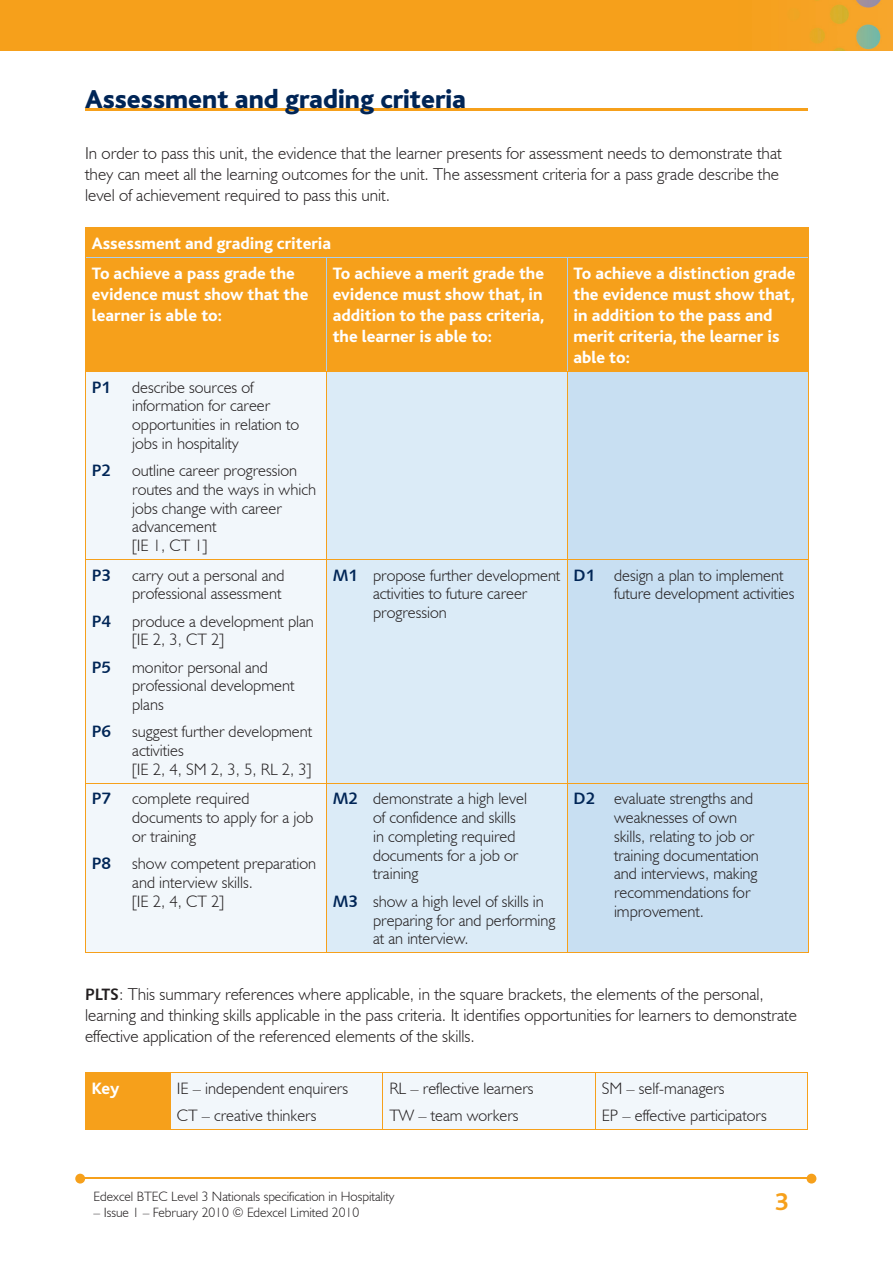
<style>
.page{position:relative;width:893px;height:1263px;background:#fff}
.page>*{position:absolute;margin:0;border:0;box-sizing:border-box;transform-origin:0 0}
.t1{font:800 27px "Bliss";color:#002556}
.t2{font:700 25.5px "Bliss";color:#f6a01b}
.t3{font:300 17.25px/21px "Humanist 521 BT";color:#231f20}
.t4{font:800 17.25px/21px "Bliss";color:#fff}
.t5{font:300 16.5px/18.8px "Humanist 521 BT";color:#231f20}
.t6{font:16.5px "Humanist 531 BT Bold A";color:#002556}
.t7{font:300 13.5px "Humanist 521 BT";color:#231f20}
.s1{font-family:"Humanist 531 BT Bold A";font-weight:400;color:#002556}
.s2{font-family:"Humanist 531 BT Bold A";font-weight:400;font-size:16.5px}
</style>
<div class="page">
<img style="left:0;top:0;width:893px;height:51px">
<hr style="left:82px;top:1178px;width:728px;height:1px;background:#f6a01b">
<svg style="left:807px;top:1174px;width:9px;height:9px"></svg>
<svg style="left:75px;top:1174px;width:10px;height:9px"></svg>
<hr style="left:85px;top:108px;width:723px;height:2px;background:#f6a01b">
<div style="left:86px;top:228px;width:722px;height:143px;background:#f6a01b"></div>
<div style="left:86px;top:372px;width:240px;height:580px;background:#f2f7fb"></div>
<div style="left:327px;top:372px;width:240px;height:580px;background:#dbebf7"></div>
<div style="left:568px;top:372px;width:240px;height:580px;background:#c8dff2"></div>
<svg style="left:85px;top:228px;width:1px;height:29px"></svg>
<svg style="left:808px;top:228px;width:1px;height:29px"></svg>
<hr style="left:85px;top:227px;width:241px;height:1px;background:#f6a01b">
<hr style="left:326px;top:227px;width:241px;height:1px;background:#f6a01b">
<hr style="left:567px;top:227px;width:241px;height:1px;background:#f6a01b">
<hr style="left:85px;top:257px;width:1px;height:114px;background:#f6a01b">
<hr style="left:86px;top:257px;width:240px;height:1px;background:#accfed">
<hr style="left:326px;top:258px;width:1px;height:113px;background:#accfed">
<hr style="left:326px;top:257px;width:241px;height:1px;background:#accfed">
<hr style="left:567px;top:258px;width:1px;height:113px;background:#accfed">
<hr style="left:808px;top:257px;width:1px;height:114px;background:#f6a01b">
<hr style="left:567px;top:257px;width:241px;height:1px;background:#accfed">
<hr style="left:85px;top:372px;width:1px;height:187px;background:#f6a01b">
<hr style="left:85px;top:371px;width:241px;height:1px;background:#f6a01b">
<hr style="left:326px;top:372px;width:1px;height:187px;background:#f6a01b">
<hr style="left:326px;top:371px;width:241px;height:1px;background:#f6a01b">
<hr style="left:567px;top:372px;width:1px;height:187px;background:#f6a01b">
<hr style="left:808px;top:372px;width:1px;height:187px;background:#f6a01b">
<hr style="left:567px;top:371px;width:241px;height:1px;background:#f6a01b">
<hr style="left:326px;top:560px;width:1px;height:223px;background:#f6a01b">
<hr style="left:567px;top:560px;width:1px;height:223px;background:#f6a01b">
<hr style="left:85px;top:560px;width:1px;height:223px;background:#f6a01b">
<hr style="left:808px;top:560px;width:1px;height:223px;background:#f6a01b">
<hr style="left:85px;top:559px;width:241px;height:1px;background:#f6a01b">
<hr style="left:326px;top:559px;width:241px;height:1px;background:#f6a01b">
<hr style="left:567px;top:559px;width:241px;height:1px;background:#f6a01b">
<hr style="left:326px;top:784px;width:1px;height:168px;background:#f6a01b">
<hr style="left:567px;top:784px;width:1px;height:168px;background:#f6a01b">
<hr style="left:85px;top:952px;width:241px;height:1px;background:#f6a01b">
<hr style="left:326px;top:952px;width:241px;height:1px;background:#f6a01b">
<hr style="left:567px;top:952px;width:241px;height:1px;background:#f6a01b">
<hr style="left:85px;top:784px;width:1px;height:168px;background:#f6a01b">
<hr style="left:808px;top:784px;width:1px;height:168px;background:#f6a01b">
<hr style="left:85px;top:783px;width:241px;height:1px;background:#f6a01b">
<hr style="left:326px;top:783px;width:241px;height:1px;background:#f6a01b">
<hr style="left:567px;top:783px;width:241px;height:1px;background:#f6a01b">
<div style="left:85px;top:1072px;width:85px;height:57px;background:#f6a01b"></div>
<div style="left:171px;top:1073px;width:636px;height:56px;background:#f2f7fb"></div>
<hr style="left:85px;top:1129px;width:85px;height:1px;background:#f6a01b">
<hr style="left:170px;top:1129px;width:213px;height:1px;background:#f6a01b">
<hr style="left:383px;top:1129px;width:212px;height:1px;background:#f6a01b">
<hr style="left:595px;top:1129px;width:213px;height:1px;background:#f6a01b">
<hr style="left:170px;top:1073px;width:1px;height:56px;background:#f6a01b">
<hr style="left:383px;top:1073px;width:1px;height:56px;background:#f6a01b">
<hr style="left:595px;top:1073px;width:1px;height:56px;background:#f6a01b">
<hr style="left:807px;top:1073px;width:1px;height:56px;background:#f6a01b">
<hr style="left:170px;top:1072px;width:213px;height:1px;background:#f6a01b">
<hr style="left:383px;top:1072px;width:212px;height:1px;background:#f6a01b">
<hr style="left:595px;top:1072px;width:213px;height:1px;background:#f6a01b">
<h1 class="t1" style="left:85px;top:85px;width:383px">Assessment and grading criteria</h1>
<p class="t3" style="left:85px;top:142px;width:698px">In order to pass this unit, the evidence that the learner presents for assessment needs to demonstrate that they can meet all the learning outcomes for the unit. The assessment criteria for a pass grade describe the level of achievement required to pass this unit.</p>
<p class="t4" style="left:92px;top:229px;width:241px;line-height:30.2px">Assessment and grading criteria<br>To achieve a pass grade the</p>
<p class="t4" style="left:92px;top:284px;width:218px">evidence must show that the learner is able to:</p>
<p class="t4" style="left:333px;top:263px;width:213px;text-align:justify">To achieve a merit grade the evidence must show that, in addition to the pass criteria, the learner is able to:</p>
<p class="t4" style="left:574px;top:263px;width:224px">To achieve a distinction grade the evidence must show that, in addition to the pass and merit criteria, the learner is able to:</p>
<p class="t6" style="left:92px;top:377px;width:21px">P1</p>
<p class="t5" style="left:132px;top:377px;width:168px">describe sources of information for career opportunities in relation to jobs in hospitality</p>
<p class="t6" style="left:92px;top:460px;width:21px">P2</p>
<p class="t5" style="left:132px;top:461px;width:185px">outline career progression routes and the ways in which jobs change with career advancement<br>[IE 1, CT 1]</p>
<p class="t6" style="left:92px;top:565px;width:21px">P3</p>
<p class="t5" style="left:132px;top:565px;width:154px">carry out a personal and professional assessment</p>
<p class="t6" style="left:92px;top:611px;width:21px">P4</p>
<p class="t5" style="left:132px;top:611px;width:183px">produce a development plan [IE 2, 3, CT 2]</p>
<p class="t6" style="left:92px;top:657px;width:21px">P5</p>
<p class="t5" style="left:132px;top:657px;width:164px">monitor personal and professional development plans</p>
<p class="t6" style="left:92px;top:721px;width:21px">P6</p>
<p class="t5" style="left:132px;top:722px;width:181px">suggest further development activities<br>[IE 2, 4, SM 2, 3, 5, RL 2, 3]</p>
<p class="t6" style="left:92px;top:788px;width:21px">P7</p>
<p class="t5" style="left:132px;top:789px;width:183px">complete required documents to apply for a job or training</p>
<p class="t6" style="left:92px;top:853px;width:21px">P8</p>
<p class="t5" style="left:132px;top:854px;width:185px">show competent preparation and interview skills.<br>[IE 2, 4, CT 2]</p>
<p class="t5" style="left:373px;top:565px;width:189px;text-indent:-40px"><span class="s1">M1</span> propose further development activities to future career progression</p>
<p class="t5" style="left:614px;top:565px;width:182px;text-indent:-40px"><span class="s1">D1</span> design a plan to implement future development activities</p>
<p class="t5" style="left:373px;top:789px;width:155px;text-indent:-40px"><span class="s1">M2</span> demonstrate a high level of confidence and skills in completing required documents for a job or training</p>
<p class="t5" style="left:373px;top:891px;width:184px;text-indent:-40px"><span class="s1">M3</span> show a high level of skills in preparing for and performing at an interview.</p>
<p class="t5" style="left:614px;top:789px;width:146px;text-indent:-40px"><span class="s1">D2</span> evaluate strengths and weaknesses of own skills, relating to job or training documentation and interviews, making recommendations for improvement.</p>
<p class="t3" style="left:85px;top:983px;width:713px"><span class="s2">PLTS</span>: This summary references where applicable, in the square brackets, the elements of the personal, learning and thinking skills applicable in the pass criteria. It identifies opportunities for learners to demonstrate effective application of the referenced elements of the skills.</p>
<p class="t4" style="left:92px;top:1078px;width:29px">Key</p>
<p class="t5" style="left:177px;top:1074px;width:173px;line-height:27.3px">IE – independent enquirers<br>CT – creative thinkers</p>
<p class="t5" style="left:389px;top:1074px;width:146px;line-height:27.3px">RL – reflective learners<br>TW – team workers</p>
<p class="t5" style="left:602px;top:1074px;width:166px;line-height:27.3px">SM – self-managers<br>EP – effective participators</p>
<p class="t7" style="left:94px;top:1188px;width:303px">Edexcel BTEC Level 3 Nationals specification in Hospitality</p>
<p class="t7" style="left:94px;top:1204px;width:267px">– Issue 1 – February 2010 © Edexcel Limited 2010</p>
<h2 class="t2" style="left:775px;top:1189px;width:15px">3</h2>
</div>
